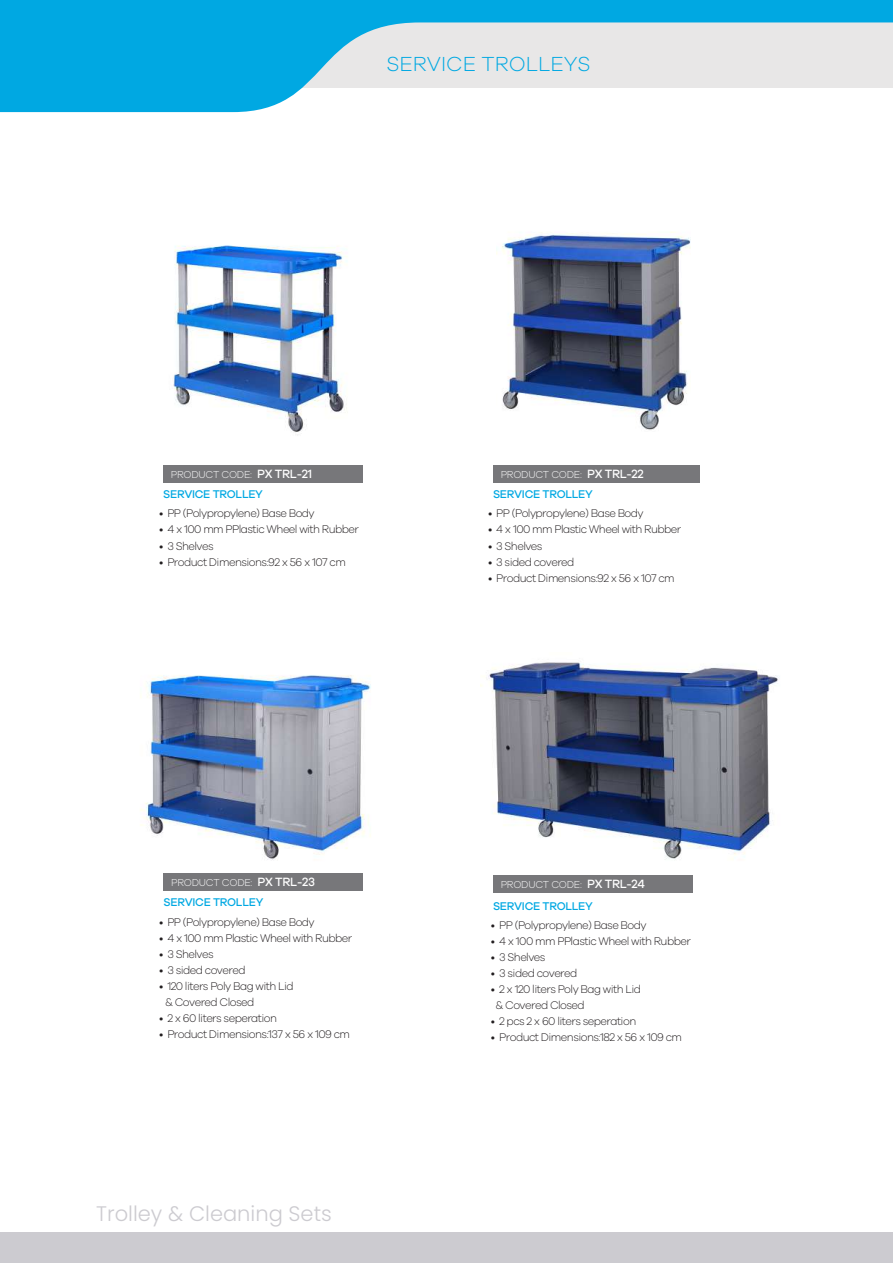
<style>
.page{position:relative;width:893px;height:1263px;background:#fff}
.page>*{position:absolute;margin:0;border:0;box-sizing:border-box;transform-origin:0 0}
.t1{font:300 21px "Poppins";color:#cccbd0}
.t2{font:300 21px "Galano Grotesque";color:#00a8e2}
.t3{font:500 11.55px "Galano Grotesque";letter-spacing:-.025em;color:#00a8e2}
.t4{font:300 11.4px/16px "Galano Grotesque";letter-spacing:-.05em;color:#221e20}
.t5{font:300 10.35px "Galano Grotesque";letter-spacing:-.025em;color:#fff}
.s1{font-weight:500;font-size:12.45px}
</style>
<div class="page">
<img style="left:502px;top:231px;width:189px;height:199px">
<div style="left:0;top:1233px;width:893px;height:30px;background:#cccbd0"></div>
<svg style="left:0;top:0;width:893px;height:112px;background:#79cbe8"></svg>
<img style="left:173px;top:245px;width:174px;height:190px">
<div style="left:163px;top:466px;width:200px;height:17px;background:#77777a"></div>
<div style="left:493px;top:466px;width:206px;height:17px;background:#77777a"></div>
<img style="left:480px;top:662px;width:299px;height:198px">
<img style="left:140px;top:675px;width:231px;height:185px">
<div style="left:163px;top:874px;width:200px;height:17px;background:#77777a"></div>
<div style="left:493px;top:875px;width:200px;height:18px;background:#77777a"></div>
<h1 class="t2" style="left:386px;top:52px;width:206px">SERVICE TROLLEYS</h1>
<p class="t5" style="left:171px;top:468px;width:143px">PRODUCT CODE: <span class="s1">PX TRL-21</span></p>
<p class="t5" style="left:501px;top:468px;width:144px">PRODUCT CODE: <span class="s1">PX TRL-22</span></p>
<p class="t3" style="left:163px;top:487px;width:101px">SERVICE TROLLEY</p>
<p class="t4" style="left:159px;top:505px;width:157px">• PP (Polypropylene) Base Body</p>
<p class="t4" style="left:159px;top:521px;width:201px">• 4 x 100 mm PPlastic Wheel with Rubber</p>
<p class="t4" style="left:159px;top:537px;width:56px">• 3 Shelves</p>
<p class="t4" style="left:159px;top:553px;width:188px">• Product Dimensions:92 x 56 x 107 cm</p>
<p class="t3" style="left:493px;top:487px;width:101px">SERVICE TROLLEY</p>
<p class="t4" style="left:488px;top:505px;width:157px">• PP (Polypropylene) Base Body</p>
<p class="t4" style="left:488px;top:521px;width:195px">• 4 x 100 mm Plastic Wheel with Rubber</p>
<p class="t4" style="left:488px;top:537px;width:56px">• 3 Shelves</p>
<p class="t4" style="left:488px;top:553px;width:88px">• 3 sided covered</p>
<p class="t4" style="left:488px;top:569px;width:188px">• Product Dimensions:92 x 56 x 107 cm</p>
<p class="t5" style="left:171px;top:876px;width:145px">PRODUCT CODE: <span class="s1">PX TRL-23</span></p>
<p class="t5" style="left:501px;top:878px;width:146px">PRODUCT CODE: <span class="s1">PX TRL-24</span></p>
<p class="t3" style="left:164px;top:895px;width:101px">SERVICE TROLLEY</p>
<p class="t4" style="left:159px;top:914px;width:157px">• PP (Polypropylene) Base Body</p>
<p class="t4" style="left:159px;top:930px;width:195px">• 4 x 100 mm Plastic Wheel with Rubber</p>
<p class="t4" style="left:159px;top:946px;width:56px">• 3 Shelves</p>
<p class="t4" style="left:159px;top:962px;width:88px">• 3 sided covered</p>
<p class="t4" style="left:165px;top:978px;width:130px;text-indent:-6px">• 120 liters Poly Bag with Lid &amp; Covered Closed</p>
<p class="t4" style="left:159px;top:1010px;width:120px">• 2 x 60 liters seperation</p>
<p class="t4" style="left:159px;top:1026px;width:192px">• Product Dimensions:137 x 56 x 109 cm</p>
<p class="t3" style="left:493px;top:899px;width:101px">SERVICE TROLLEY</p>
<p class="t4" style="left:491px;top:916px;width:157px">• PP (Polypropylene) Base Body</p>
<p class="t4" style="left:491px;top:933px;width:201px">• 4 x 100 mm PPlastic Wheel with Rubber</p>
<p class="t4" style="left:491px;top:949px;width:56px">• 3 Shelves</p>
<p class="t4" style="left:491px;top:965px;width:88px">• 3 sided covered</p>
<p class="t4" style="left:495px;top:981px;width:147px;text-indent:-5px">• 2 x 120 liters Poly Bag with Lid &amp; Covered Closed</p>
<p class="t4" style="left:491px;top:1013px;width:147px">• 2 pcs 2 x 60 liters seperation</p>
<p class="t4" style="left:491px;top:1029px;width:193px">• Product Dimensions:182 x 56 x 109 cm</p>
<h1 class="t1" style="left:96px;top:1201px;width:237px">Trolley &amp; Cleaning Sets</h1>
</div>
